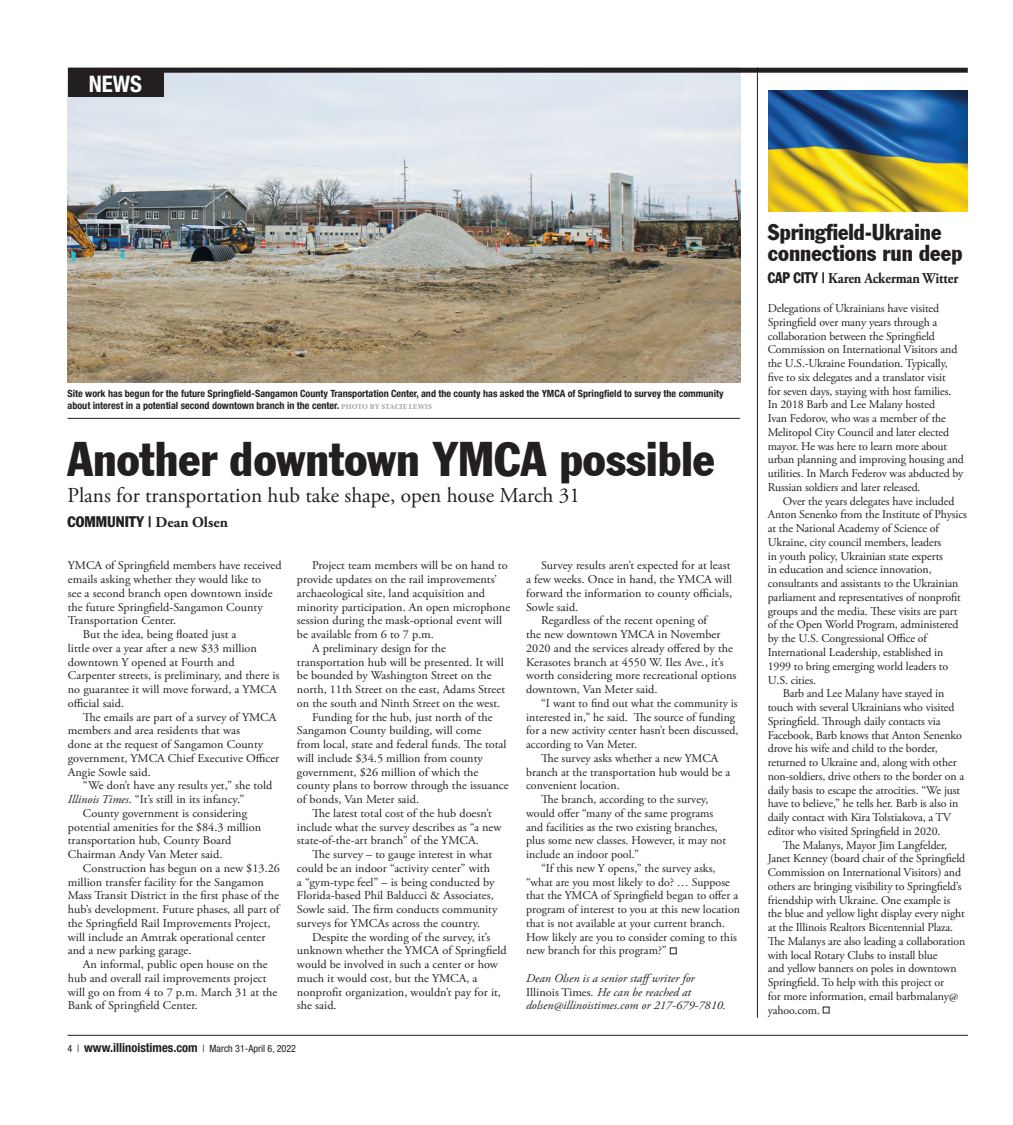
<style>
.page{position:relative;width:1013px;height:1125px;background:#fff}
.page>*{position:absolute;margin:0;border:0;box-sizing:border-box;transform-origin:0 0}
.t1{font:47.5px "Franklin Gothic Condensed";color:#231f20}
.t2{font:700 condensed 22.88px "Helvetica Neue";color:#fff}
.t3{font:22.5px/21.2px "Franklin Gothic Condensed";color:#231f20}
.t4{font:21.25px "Adobe Garamond Pro";color:#231f20}
.t5{font:700 15px "Adobe Garamond Pro";letter-spacing:-.01em;color:#231f20;scale:.91 1}
.t6{font:15px "Franklin Gothic Condensed";color:#231f20}
.No_Spacing{font:11.88px/13.8px "Adobe Garamond Pro";color:#231f20}
.No_Spacing-2{font:italic 11.88px/13.8px "Adobe Garamond Pro";color:#231f20}
.t7{font:700 condensed 10px/11.2px "Helvetica Neue";color:#231f20}
.t8{font:condensed 10px "Helvetica Neue";color:#231f20}
.s1{font-family:"Minion Pro";font-stretch:normal;font-size:7.5px;color:#9d9fa2}
.s2{font-family:"Adobe Garamond Pro";font-weight:700}
.s3{font-style:italic}
.s4{font-weight:700;font-size:12.5px}
.s5{font-style:normal}
.s6{font-family:"Franklin Gothic Condensed";font-weight:400}
</style>
<div class="page">
<hr style="left:68px;top:1035px;width:900px;height:1px;background:#231f20">
<img style="left:68px;top:73px;width:672px;height:309px">
<div style="left:68px;top:68px;width:899px;height:5px;background:#231f20"></div>
<div style="left:68px;top:70px;width:95px;height:27px;background:#231f20"></div>
<hr style="left:757px;top:68px;width:1px;height:950px;background:#231f20">
<div style="left:669px;top:947px;width:7px;height:7px;border:1px solid #231f20"></div>
<img style="left:768px;top:91px;width:200px;height:121px">
<hr style="left:68px;top:418px;width:672px;height:1px;background:#231f20">
<p class="t2" style="left:89px;top:70px;width:55px">NEWS</p>
<p class="t7" style="left:68px;top:388px;width:657px">Site work has begun for the future Springfield-Sangamon County Transportation Center, and the county has asked the YMCA of Springfield to survey the community about interest in a potential second downtown branch in the center. <span class="s1">PHOTO BY STACIE LEWIS</span></p>
<p class="t1" style="left:68px;top:430px;width:648px">Another downtown YMCA possible</p>
<p class="t4" style="left:68px;top:483px;width:514px">Plans for transportation hub take shape, open house March 31</p>
<p class="t6" style="left:68px;top:513px;width:162px">COMMUNITY | <span class="s2">Dean Olsen</span></p>
<p class="No_Spacing" style="left:68px;top:559px;width:215px">YMCA of Springfield members have received emails asking whether they would like to<br>see a second branch open downtown inside the future Springfield-Sangamon County Transportation Center.</p>
<p class="No_Spacing" style="left:68px;top:628px;width:213px;text-indent:15px">But the idea, being floated just a<br>little over a year after a new $33 million downtown Y opened at Fourth and Carpenter streets, is preliminary, and there is no guarantee it will move forward, a YMCA official said.</p>
<p class="No_Spacing" style="left:68px;top:710px;width:213px;text-indent:15px">The emails are part of a survey of YMCA members and area residents that was<br>done at the request of Sangamon County government, YMCA Chief Executive Officer Angie Sowle said.</p>
<p class="No_Spacing" style="left:68px;top:779px;width:206px;text-indent:15px">“We don’t have any results yet,” she told<br><span class="s3">Illinois Times</span>. “It’s still in its infancy.”</p>
<p class="No_Spacing" style="left:68px;top:807px;width:195px;text-indent:15px">County government is considering potential amenities for the $84.3 million transportation hub, County Board Chairman Andy Van Meter said.</p>
<p class="No_Spacing" style="left:68px;top:862px;width:214px;text-indent:15px">Construction has begun on a new $13.26 million transfer facility for the Sangamon Mass Transit District in the first phase of the hub’s development. Future phases, all part of the Springfield Rail Improvements Project, will include an Amtrak operational center and a new parking garage.</p>
<p class="No_Spacing" style="left:68px;top:958px;width:211px;text-indent:15px">An informal, public open house on the hub and overall rail improvements project will go on from 4 to 7 p.m. March 31 at the Bank of Springfield Center.</p>
<p class="No_Spacing" style="left:297px;top:559px;width:215px;text-indent:15px">Project team members will be on hand to provide updates on the rail improvements’ archaeological site, land acquisition and minority participation. An open microphone session during the mask-optional event will be available from 6 to 7 p.m.</p>
<p class="No_Spacing" style="left:297px;top:642px;width:210px;text-indent:15px">A preliminary design for the transportation hub will be presented. It will be bounded by Washington Street on the north, 11th Street on the east, Adams Street on the south and Ninth Street on the west.</p>
<p class="No_Spacing" style="left:297px;top:710px;width:213px;text-indent:15px">Funding for the hub, just north of the Sangamon County building, will come<br>from local, state and federal funds. The total will include $34.5 million from county government, $26 million of which the county plans to borrow through the issuance of bonds, Van Meter said.</p>
<p class="No_Spacing" style="left:297px;top:807px;width:206px;text-indent:15px">The latest total cost of the hub doesn’t include what the survey describes as “a new state-of-the-art branch” of the YMCA.</p>
<p class="No_Spacing" style="left:297px;top:848px;width:202px;text-indent:15px">The survey – to gauge interest in what could be an indoor “activity center” with a “gym-type feel” – is being conducted by Florida-based Phil Balducci &amp; Associates, Sowle said. The firm conducts community surveys for YMCAs across the country.</p>
<p class="No_Spacing" style="left:297px;top:930px;width:211px;text-indent:15px">Despite the wording of the survey, it’s unknown whether the YMCA of Springfield would be involved in such a center or how much it would cost, but the YMCA, a nonprofit organization, wouldn’t pay for it, she said.</p>
<p class="t8" style="left:68px;top:1043px;width:230px">4 | <span class="s4">www.illinoistimes.com</span> | March 31-April 6, 2022</p>
<p class="No_Spacing" style="left:526px;top:559px;width:208px;text-indent:15px">Survey results aren’t expected for at least a few weeks. Once in hand, the YMCA will forward the information to county officials, Sowle said.</p>
<p class="No_Spacing" style="left:526px;top:614px;width:212px;text-indent:15px">Regardless of the recent opening of<br>the new downtown YMCA in November 2020 and the services already offered by the Kerasotes branch at 4550 W. Iles Ave., it’s worth considering more recreational options downtown, Van Meter said.</p>
<p class="No_Spacing" style="left:526px;top:697px;width:214px;text-indent:15px">“I want to find out what the community is interested in,” he said. The source of funding for a new activity center hasn’t been discussed, according to Van Meter.</p>
<p class="No_Spacing" style="left:526px;top:752px;width:206px;text-indent:15px">The survey asks whether a new YMCA branch at the transportation hub would be a convenient location.</p>
<p class="No_Spacing" style="left:526px;top:793px;width:201px;text-indent:15px">The branch, according to the survey, would offer “many of the same programs and facilities as the two existing branches, plus some new classes. However, it may not include an indoor pool.”</p>
<p class="No_Spacing" style="left:526px;top:862px;width:215px;text-indent:15px">“If this new Y opens,” the survey asks, “what are you most likely to do? … Suppose that the YMCA of Springfield began to offer a program of interest to you at this new location that is not available at your current branch.<br>How likely are you to consider coming to this new branch for this program?”</p>
<p class="No_Spacing-2" style="left:526px;top:971px;width:201px">Dean Olsen is a senior staffwriter for<br><span class="s5">Illinois Times</span>. He can be reached at dolsen@illinoistimes.com or 217-679-7810.</p>
<p class="t3" style="left:767px;top:221px;width:196px">Springfield-Ukraine connections run deep</p>
<p class="t5" style="left:767px;top:270px;width:211px"><span class="s6">CAP CITY |</span> Karen Ackerman Witter</p>
<p class="No_Spacing" style="left:767px;top:302px;width:198px">Delegations of Ukrainians have visited Springfield over many years through a collaboration between the Springfield Commission on International Visitors and the U.S.-Ukraine Foundation. Typically, five to six delegates and a translator visit<br>for seven days, staying with host families.<br>In 2018 Barb and Lee Malany hosted<br>Ivan Fedorov, who was a member of the Melitopol City Council and later elected mayor. He was here to learn more about urban planning and improving housing and utilities. In March Federov was abducted by Russian soldiers and later released.</p>
<p class="No_Spacing" style="left:767px;top:495px;width:201px;text-indent:15px">Over the years delegates have included Anton Senenko from the Institute of Physics at the National Academy of Science of Ukraine, city council members, leaders<br>in youth policy, Ukrainian state experts<br>in education and science innovation, consultants and assistants to the Ukrainian parliament and representatives of nonprofit groups and the media. These visits are part of the Open World Program, administered by the U.S. Congressional Office of International Leadership, established in 1999 to bring emerging world leaders to U.S. cities.</p>
<p class="No_Spacing" style="left:767px;top:687px;width:198px;text-indent:15px">Barb and Lee Malany have stayed in touch with several Ukrainians who visited Springfield. Through daily contacts via Facebook, Barb knows that Anton Senenko drove his wife and child to the border, returned to Ukraine and, along with other non-soldiers, drive others to the border on a daily basis to escape the atrocities. “We just have to believe,” he tells her. Barb is also in daily contact with Kira Tolstiakova, a TV editor who visited Springfield in 2020.</p>
<p class="No_Spacing" style="left:767px;top:838px;width:199px;text-indent:15px">The Malanys, Mayor Jim Langfelder, Janet Kenney (board chair of the Springfield Commission on International Visitors) and others are bringing visibility to Springfield’s friendship with Ukraine. One example is the blue and yellow light display every night at the Illinois Realtors Bicentennial Plaza.<br>The Malanys are also leading a collaboration with local Rotary Clubs to install blue<br>and yellow banners on poles in downtown Springfield. To help with this project or<br>for more information, email barbmalany@ yahoo.com.</p>
</div>
